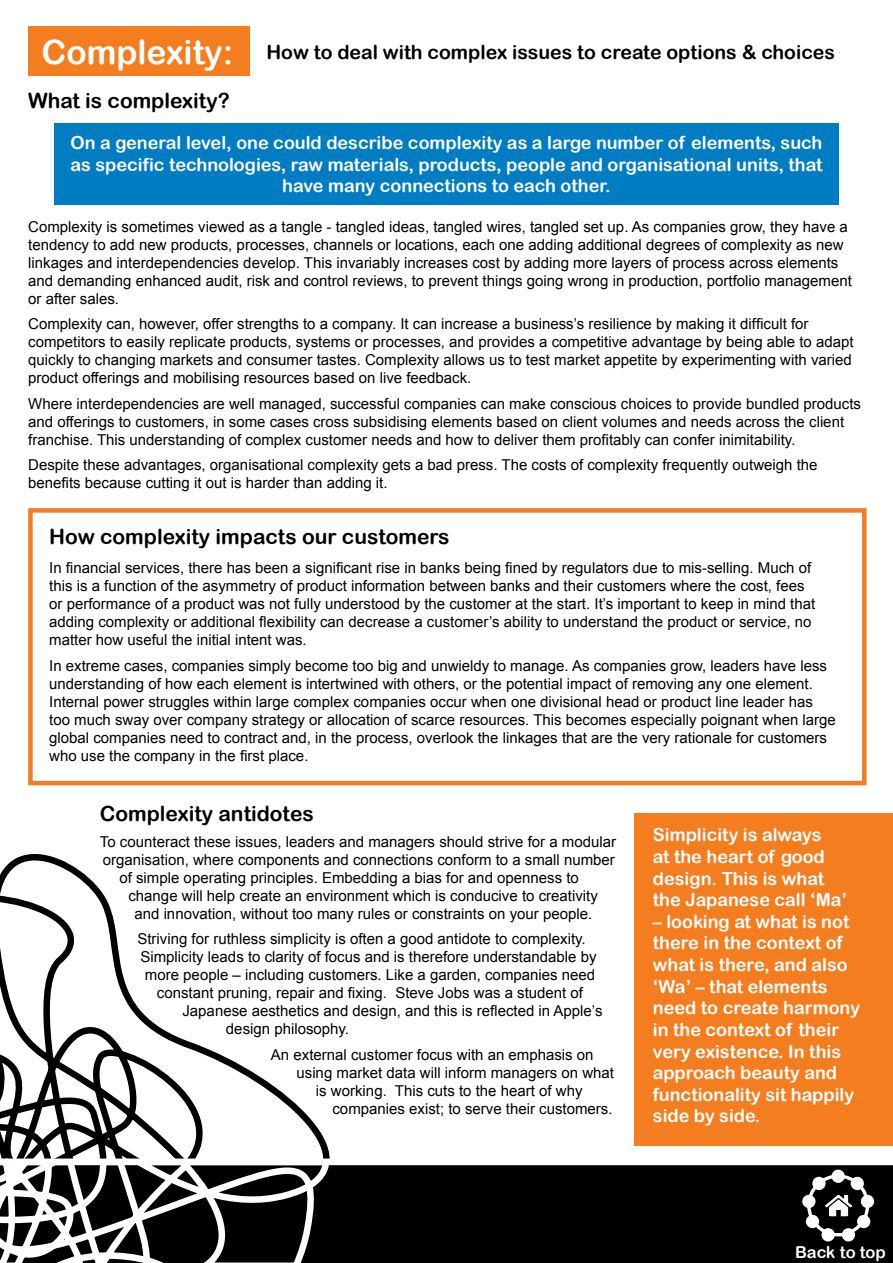
<style>
.page{position:relative;width:893px;height:1263px;background:#fff}
.page>*{position:absolute;margin:0;border:0;box-sizing:border-box;transform-origin:0 0}
.t1{font:21px "Arial Rounded MT Bold";color:#000}
.t2{font:19.5px "Arial Rounded MT Bold";color:#000}
.t3{font:18px/21.6px "Arial Rounded MT Bold";color:#fff}
.t4{font:16.5px "Arial Rounded MT Bold";color:#fff}
.t5{font:15px/18px "Arial";color:#000}
.s1{font-size:33.6px;color:#fff}
</style>
<div class="page">
<div style="left:28px;top:26px;width:222px;height:49px;background:#f47d20"></div>
<div style="left:54px;top:123px;width:785px;height:82px;background:#007cc3"></div>
<div style="left:28px;top:508px;width:838px;height:277px;border:4px solid #f47d20"></div>
<svg style="left:0;top:854px;width:329px;height:299px"></svg>
<div style="left:333px;top:1165px;width:560px;height:98px;background:#000"></div>
<svg style="left:0;top:1153px;width:333px;height:110px"></svg>
<div style="left:807px;top:1174px;width:62px;height:62px;border:3px solid #fff;border-radius:50%"></div>
<div style="left:851px;top:1177px;width:13px;height:13px;background:#fff;border-radius:50%"></div>
<div style="left:857px;top:1215px;width:13px;height:13px;background:#fff;border-radius:50%"></div>
<div style="left:861px;top:1195px;width:13px;height:13px;background:#fff;border-radius:50%"></div>
<div style="left:842px;top:1228px;width:13px;height:13px;background:#fff;border-radius:50%"></div>
<div style="left:821px;top:1228px;width:14px;height:13px;background:#fff;border-radius:50%"></div>
<div style="left:806px;top:1215px;width:13px;height:13px;background:#fff;border-radius:50%"></div>
<div style="left:802px;top:1195px;width:13px;height:13px;background:#fff;border-radius:50%"></div>
<div style="left:812px;top:1177px;width:13px;height:13px;background:#fff;border-radius:50%"></div>
<div style="left:831px;top:1169px;width:14px;height:14px;background:#fff;border-radius:50%"></div>
<img style="left:825px;top:1192px;width:26px;height:26px">
<div style="left:634px;top:813px;width:259px;height:332px;background:#f47d20"></div>
<h2 class="t2" style="left:42px;top:41px;width:795px"><span class="s1">Complexity:</span> How to deal with complex issues to create options &amp; choices</h2>
<h1 class="t1" style="left:28px;top:88px;width:203px">What is complexity?</h1>
<p class="t3" style="left:71px;top:132px;width:753px;text-align:center">On a general level, one could describe complexity as a large number of elements, such as specific technologies, raw materials, products, people and organisational units, that have many connections to each other.</p>
<p class="t5" style="left:28px;top:217px;width:825px">Complexity is sometimes viewed as a tangle - tangled ideas, tangled wires, tangled set up. As companies grow, they have a tendency to add new products, processes, channels or locations, each one adding additional degrees of complexity as new linkages and interdependencies develop. This invariably increases cost by adding more layers of process across elements and demanding enhanced audit, risk and control reviews, to prevent things going wrong in production, portfolio management or after sales.</p>
<p class="t5" style="left:28px;top:315px;width:827px">Complexity can, however, offer strengths to a company. It can increase a business’s resilience by making it difficult for competitors to easily replicate products, systems or processes, and provides a competitive advantage by being able to adapt quickly to changing markets and consumer tastes. Complexity allows us to test market appetite by experimenting with varied product offerings and mobilising resources based on live feedback.</p>
<p class="t5" style="left:28px;top:394px;width:834px">Where interdependencies are well managed, successful companies can make conscious choices to provide bundled products and offerings to customers, in some cases cross subsidising elements based on client volumes and needs across the client franchise. This understanding of complex customer needs and how to deliver them profitably can confer inimitability.</p>
<p class="t5" style="left:28px;top:456px;width:791px">Despite these advantages, organisational complexity gets a bad press. The costs of complexity frequently outweigh the benefits because cutting it out is harder than adding it.</p>
<h1 class="t1" style="left:49px;top:524px;width:402px">How complexity impacts our customers</h1>
<p class="t5" style="left:49px;top:559px;width:767px">In financial services, there has been a significant rise in banks being fined by regulators due to mis-selling. Much of this is a function of the asymmetry of product information between banks and their customers where the cost, fees or performance of a product was not fully understood by the customer at the start. It’s important to keep in mind that adding complexity or additional flexibility can decrease a customer’s ability to understand the product or service, no matter how useful the initial intent was.</p>
<p class="t5" style="left:49px;top:657px;width:788px">In extreme cases, companies simply become too big and unwieldy to manage. As companies grow, leaders have less understanding of how each element is intertwined with others, or the potential impact of removing any one element.<br>Internal power struggles within large complex companies occur when one divisional head or product line leader has too much sway over company strategy or allocation of scarce resources. This becomes especially poignant when large global companies need to contract and, in the process, overlook the linkages that are the very rationale for customers who use the company in the first place.</p>
<h1 class="t1" style="left:100px;top:801px;width:215px">Complexity antidotes</h1>
<p class="t5" style="left:100px;top:832px;width:518px">To counteract these issues, leaders and managers should strive for a modular</p>
<p class="t5" style="left:103px;top:850px;width:513px">organisation, where components and connections conform to a small number</p>
<p class="t5" style="left:119px;top:868px;width:461px">of simple operating principles. Embedding a bias for and openness to</p>
<p class="t5" style="left:128px;top:886px;width:471px">change will help create an environment which is conducive to creativity</p>
<p class="t5" style="left:134px;top:904px;width:459px">and innovation, without too many rules or constraints on your people.</p>
<p class="t5" style="left:137px;top:930px;width:450px">Striving for ruthless simplicity is often a good antidote to complexity.</p>
<p class="t5" style="left:140px;top:948px;width:458px">Simplicity leads to clarity of focus and is therefore understandable by</p>
<p class="t5" style="left:145px;top:966px;width:452px">more people – including customers. Like a garden, companies need</p>
<p class="t5" style="left:157px;top:984px;width:428px">constant pruning, repair and fixing. Steve Jobs was a student of</p>
<p class="t5" style="left:182px;top:1002px;width:421px">Japanese aesthetics and design, and this is reflected in Apple’s</p>
<p class="t5" style="left:226px;top:1020px;width:125px">design philosophy.</p>
<p class="t5" style="left:271px;top:1045px;width:324px">An external customer focus with an emphasis on</p>
<p class="t5" style="left:296px;top:1063px;width:319px">using market data will inform managers on what</p>
<p class="t5" style="left:316px;top:1081px;width:268px">is working. This cuts to the heart of why</p>
<p class="t5" style="left:332px;top:1099px;width:282px">companies exist; to serve their customers.</p>
<p class="t3" style="left:653px;top:824px;width:196px">Simplicity is always<br>at the heart of good design. This is what the Japanese call ‘Ma’</p>
<p class="t3" style="left:653px;top:910px;width:209px">– looking at what is not there in the context of what is there, and also ‘Wa’ – that elements need to create harmony in the context of their very existence. In this approach beauty and functionality sit happily side by side.</p>
<p class="t4" style="left:795px;top:1242px;width:92px">Back to top</p>
</div>
